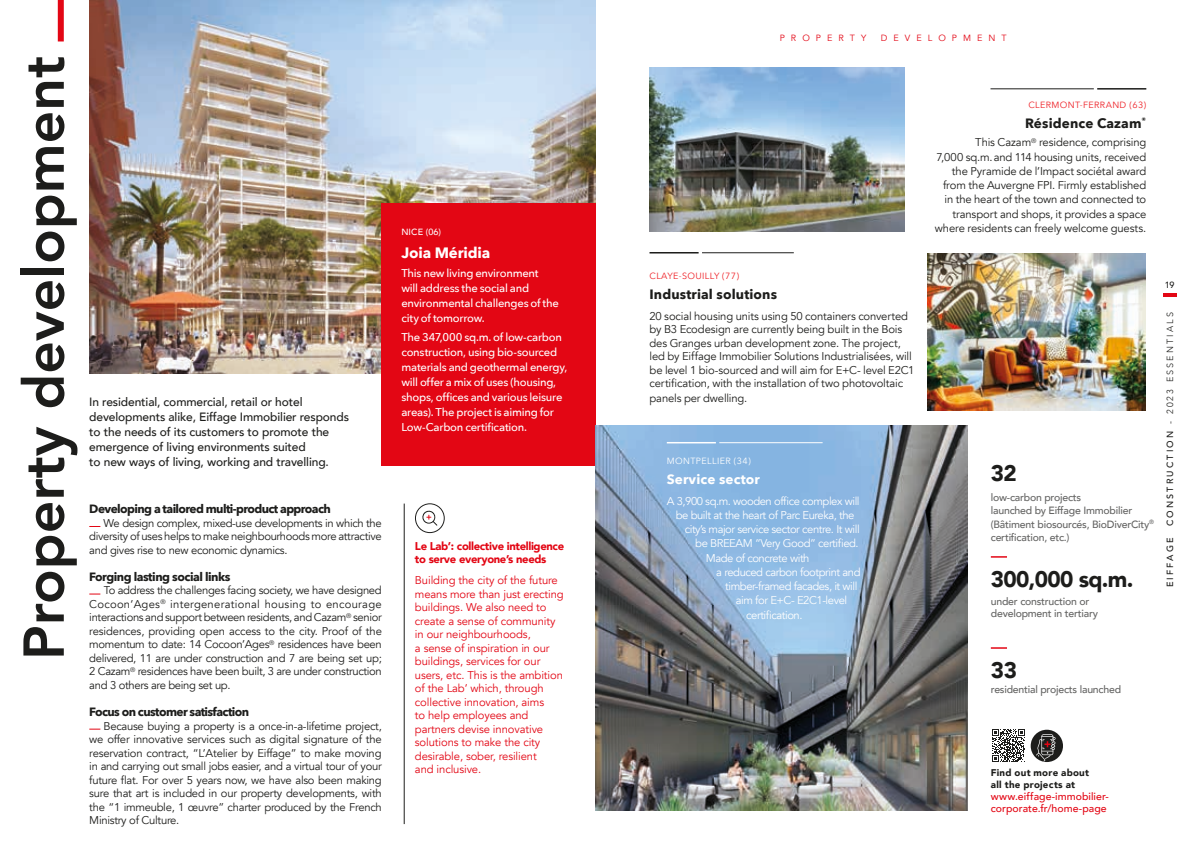
<style>
.page{position:relative;width:1191px;height:851px;background:#fff}
.page>*{position:absolute;margin:0;border:0;box-sizing:border-box;transform-origin:0 0}
.t1{font:800 57px "Avenir";color:#1d1d1b}
.t2{font:900 22.5px "Avenir";letter-spacing:-.03em;color:#1d1d1b}
.t3{font:700 15px "Avenir Next";letter-spacing:-.01em;color:#fff}
.t4{font:700 13.5px "Avenir Next";letter-spacing:.01em;color:#1d1d1b}
.t5{font:700 13.5px "Avenir Next";letter-spacing:.01em;color:#fff}
.t6{font:500 12px/15px "Avenir";letter-spacing:-.01em;color:#1d1d1b}
.t7{font:700 12px "Avenir Next";letter-spacing:-.05em;color:#1d1d1b}
.t8{font:11.25px/13.5px "Avenir";letter-spacing:-.015em;color:#1d1d1b;text-align:justify}
.t9{font:11.25px/13.5px "Avenir";letter-spacing:-.01em;color:#e30614}
.t10{font:500 11.25px/15px "Avenir Next";letter-spacing:-.02em;color:#fff}
.t11{font:11.25px "Avenir";letter-spacing:-.04em;color:#fff}
.t12{font:900 11.25px/13.5px "Avenir";letter-spacing:-.03em;color:#e30614}
.t13{font:500 10.5px/13.5px "Avenir";letter-spacing:-.02em;color:#646463}
.t14{font:500 10.5px/12px "Avenir";letter-spacing:.005em;color:#e30614}
.t15{font:900 9.75px/12px "Avenir";letter-spacing:.03em;color:#1d1d1b}
.t16{font:9px "Avenir Next";letter-spacing:.04em;color:#ee1d23}
.t17{font:300 9px "Avenir";letter-spacing:.24em;color:#1d1d1b}
.t18{font:9px "Avenir";letter-spacing:.67em;color:#e30614}
.t19{font:9px "Avenir Next";letter-spacing:.04em;color:#fff}
.t20{font:500 9px "Avenir";letter-spacing:.24em;color:#1d1d1b}
.t21{font:500 9px "Avenir";letter-spacing:.01em;color:#fff}
.s1{font-weight:500}
</style>
<div class="page">
<img style="left:89px;top:0;width:506px;height:373px">
<svg style="left:57px;top:0;width:7px;height:42px"></svg>
<div style="left:381px;top:203px;width:214px;height:262px;background:#e30614"></div>
<svg style="left:415px;top:503px;width:30px;height:30px"></svg>
<img style="left:649px;top:68px;width:255px;height:164px">
<img style="left:927px;top:253px;width:218px;height:157px">
<img style="left:595px;top:425px;width:372px;height:385px">
<hr style="left:990px;top:89px;width:103px;height:1px;background:#1d1d1b">
<hr style="left:1097px;top:88px;width:49px;height:2px;background:#1d1d1b">
<hr style="left:719px;top:442px;width:103px;height:1px;background:#fff">
<hr style="left:667px;top:442px;width:49px;height:1px;background:#fff">
<hr style="left:702px;top:252px;width:92px;height:1px;background:#1d1d1b">
<hr style="left:649px;top:252px;width:49px;height:1px;background:#1d1d1b">
<hr style="left:404px;top:503px;width:1px;height:320px;background:#1d1d1b">
<svg style="left:990px;top:556px;width:17px;height:1px"></svg>
<svg style="left:990px;top:647px;width:17px;height:1px"></svg>
<svg style="left:1030px;top:729px;width:33px;height:33px"></svg>
<svg style="left:1036px;top:734px;width:19px;height:27px"></svg>
<svg style="left:992px;top:729px;width:32px;height:33px"></svg>
<svg style="left:1163px;top:293px;width:13px;height:3px"></svg>
<h1 class="t1" style="left:0;top:660px;width:605px;rotate:-90deg">Property development</h1>
<p class="t6" style="left:89px;top:393px;width:261px">In residential, commercial, retail or hotel developments alike, Eiffage Immobilier responds to the needs of its customers to promote the emergence of living environments suited<br>to new ways of living, working and travelling.</p>
<p class="t7" style="left:89px;top:498px;width:243px">Developing a tailored multi-product approach</p>
<p class="t8" style="left:89px;top:516px;width:294px;text-indent:14px">We design complex, mixed-use developments in which the diversity of uses helps to make neighbourhoods more attractive and gives rise to new economic dynamics.</p>
<p class="t7" style="left:89px;top:566px;width:143px">Forging lasting social links</p>
<p class="t8" style="left:89px;top:584px;width:294px;text-indent:15px">To address the challenges facing society, we have designed Cocoon’Ages<sup>®</sup> intergenerational housing to encourage interactions and support between residents, and Cazam<sup>®</sup> senior residences, providing open access to the city. Proof of the momentum to date: 14 Cocoon’Ages<sup>®</sup> residences have been delivered, 11 are under construction and 7 are being set up; 2 Cazam<sup>®</sup> residences have been built, 3 are under construction and 3 others are being set up.</p>
<p class="t7" style="left:89px;top:701px;width:161px">Focus on customer satisfaction</p>
<p class="t8" style="left:89px;top:719px;width:294px;text-indent:14px">Because buying a property is a once-in-a-lifetime project, we offer innovative services such as digital signature of the reservation contract, “L’Atelier by Eiffage” to make moving in and carrying out small jobs easier, and a virtual tour of your future flat. For over 5 years now, we have also been making sure that art is included in our property developments, with the “1 immeuble, 1 œuvre” charter produced by the French Ministry of Culture.</p>
<p class="t21" style="left:401px;top:224px;width:41px">NICE (06)</p>
<h3 class="t3" style="left:401px;top:239px;width:90px">Joia Méridia</h3>
<p class="t10" style="left:401px;top:265px;width:159px">This new living environment<br>will address the social and environmental challenges of the city of tomorrow.</p>
<p class="t10" style="left:401px;top:329px;width:167px">The 347,000 sq.m. of low-carbon construction, using bio-sourced materials and geothermal energy, will offer a mix of uses (housing, shops, offices and various leisure areas). The project is aiming for<br>Low-Carbon certification.</p>
<p class="t12" style="left:415px;top:539px;width:151px">Le Lab’: collective intelligence to serve everyone’s needs</p>
<p class="t9" style="left:415px;top:573px;width:150px">Building the city of the future means more than just erecting buildings. We also need to create a sense of community in our neighbourhoods,<br>a sense of inspiration in our buildings, services for our users, etc. This is the ambition of the Lab’ which, through collective innovation, aims<br>to help employees and partners devise innovative solutions to make the city desirable, sober, resilient<br>and inclusive.</p>
<p class="t18" style="left:779px;top:33px;width:88px">PROPERTY</p>
<p class="t18" style="left:881px;top:33px;width:127px">DEVELOPMENT</p>
<p class="t16" style="left:649px;top:268px;width:91px">CLAYE-SOUILLY (77)</p>
<p class="t4" style="left:649px;top:283px;width:129px">Industrial solutions</p>
<p class="t8" style="left:649px;top:309px;width:266px;text-align:left">20 social housing units using 50 containers converted by B3 Ecodesign are currently being built in the Bois des Granges urban development zone. The project, led by Eiffage Immobilier Solutions Industrialisées, will be level 1 bio-sourced and will aim for E+C- level E2C1 certification, with the installation of two photovoltaic panels per dwelling.</p>
<p class="t19" style="left:667px;top:453px;width:85px">MONTPELLIER (34)</p>
<p class="t5" style="left:667px;top:467px;width:95px">Service sector</p>
<p class="t11" style="left:667px;top:494px;width:194px">A 3,900 sq.m. wooden office complex will</p>
<p class="t11" style="left:676px;top:508px;width:180px">be built at the heart of Parc Eureka, the</p>
<p class="t11" style="left:685px;top:522px;width:176px">city’s major service sector centre. It will</p>
<p class="t11" style="left:695px;top:536px;width:165px">be BREEAM “Very Good” certified.</p>
<p class="t11" style="left:706px;top:551px;width:105px">Made of concrete with</p>
<p class="t11" style="left:716px;top:565px;width:146px">a reduced carbon footprint and</p>
<p class="t11" style="left:725px;top:579px;width:134px">timber-framed facades, it will</p>
<p class="t11" style="left:736px;top:593px;width:113px">aim for E+C- E2C1-level</p>
<p class="t11" style="left:746px;top:608px;width:58px">certification.</p>
<p class="t16" style="left:1028px;top:97px;width:119px">CLERMONT-FERRAND (63)</p>
<p class="t4" style="left:1025px;top:111px;width:123px">Résidence Cazam<sup>®</sup></p>
<p class="t8" style="left:935px;top:135px;width:213px;line-height:14.2px;text-align:right">This Cazam<sup>®</sup> residence, comprising<br>7,000 sq.m.and 114 housing units, received the Pyramide de l’Impact sociétal award from the Auvergne FPI. Firmly established in the heart of the town and connected to transport and shops, it provides a space where residents can freely welcome guests.</p>
<h2 class="t2" style="left:990px;top:454px;width:27px">32</h2>
<p class="t13" style="left:990px;top:489px;width:165px">low-carbon projects<br>launched by Eiffage Immobilier (Bâtiment biosourcés, BioDiverCity<sup>® </sup>certification, etc.)</p>
<h2 class="t2" style="left:990px;top:559px;width:144px">300,000 sq.m.</h2>
<p class="t13" style="left:990px;top:594px;width:109px;line-height:12px">under construction or development in tertiary</p>
<p class="t20" style="left:1164px;top:277px;width:11px">19</p>
<p class="t17" style="left:1164px;top:526px;width:216px;rotate:-90deg"><span class="s1">CONSTRUCTION</span> - 2023 ESSENTIALS</p>
<p class="t20" style="left:1162px;top:587px;width:51px;rotate:-90deg">EIFFAGE</p>
<h2 class="t2" style="left:990px;top:650px;width:28px">33</h2>
<p class="t13" style="left:990px;top:682px;width:132px">residential projects launched</p>
<p class="t15" style="left:990px;top:765px;width:100px">Find out more about all the projects at</p>
<p class="t14" style="left:990px;top:790px;width:119px">www.eiffage-immobilier&shy;corporate.fr/home-page</p>
</div>
